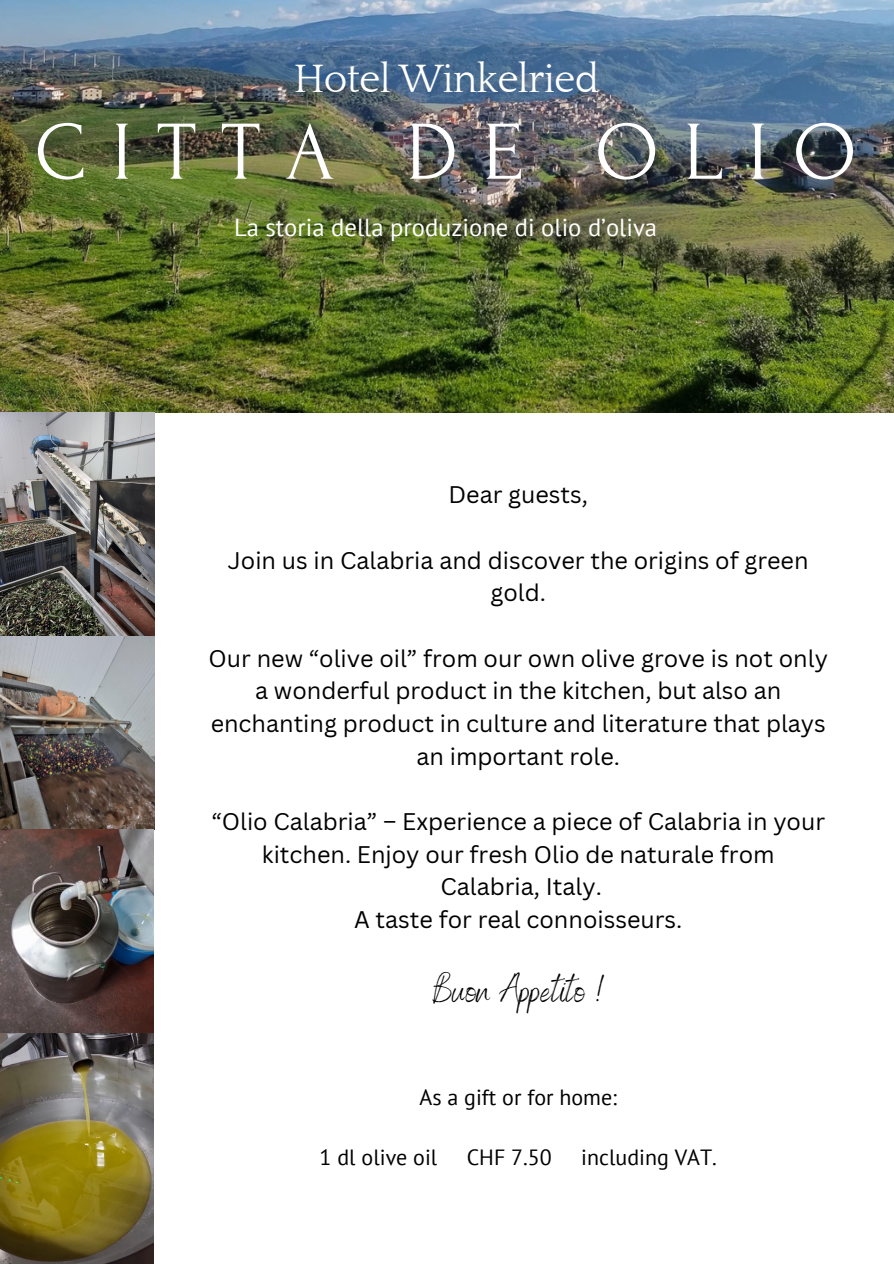
<style>
.page{position:relative;width:894px;height:1264px;background:#fff}
.page>*{position:absolute;margin:0;border:0;box-sizing:border-box;transform-origin:0 0}
.t1{font:83.4px "Forum";letter-spacing:.3em;color:#fff}
.t2{font:40.65px "Quattrocento";letter-spacing:-.02em;color:#fff}
.t3{font:36.9px "Benedict";color:#000}
.t4{font:24.6px "PT Sans";color:#fff}
.t5{font:23.4px/32.7px "Canva Sans";color:#000;text-align:center}
.t6{font:21.9px "PT Sans";color:#000}
</style>
<div class="page">
<img style="left:0;top:0;width:893px;height:413px">
<img style="left:0;top:412px;width:154px;height:851px">
<p class="t2" style="left:294px;top:58px;width:306px">Hotel Winkelried</p>
<p class="t1" style="left:35px;top:107px;width:823px">CITTA DE OLIO</p>
<p class="t4" style="left:234px;top:211px;width:424px">La storia della produzione di olio d’oliva</p>
<p class="t5" style="left:448px;top:478px;width:141px">Dear guests,</p>
<h4 class="t5" style="left:228px;top:543px;width:582px">Join us in Calabria and discover the origins of green gold.</h4>
<h4 class="t5" style="left:208px;top:641px;width:620px">Our new “olive oil” from our own olive grove is not only a wonderful product in the kitchen, but also an enchanting product in culture and literature that plays an important role.</h4>
<h4 class="t5" style="left:211px;top:804px;width:615px">“Olio Calabria” – Experience a piece of Calabria in your kitchen. Enjoy our fresh Olio de naturale from Calabria, Italy.<br>A taste for real connoisseurs.</h4>
<h4 class="t3" style="left:432px;top:966px;width:173px">Buon Appetito !</h4>
<h2 class="t6" style="left:419px;top:1082px;width:199px">As a gift or for home:</h2>
<h4 class="t6" style="left:319px;top:1142px;width:119px">1 dl olive oil</h4>
<h4 class="t6" style="left:466px;top:1142px;width:87px">CHF 7.50</h4>
<h4 class="t6" style="left:581px;top:1142px;width:137px">including VAT.</h4>
</div>
